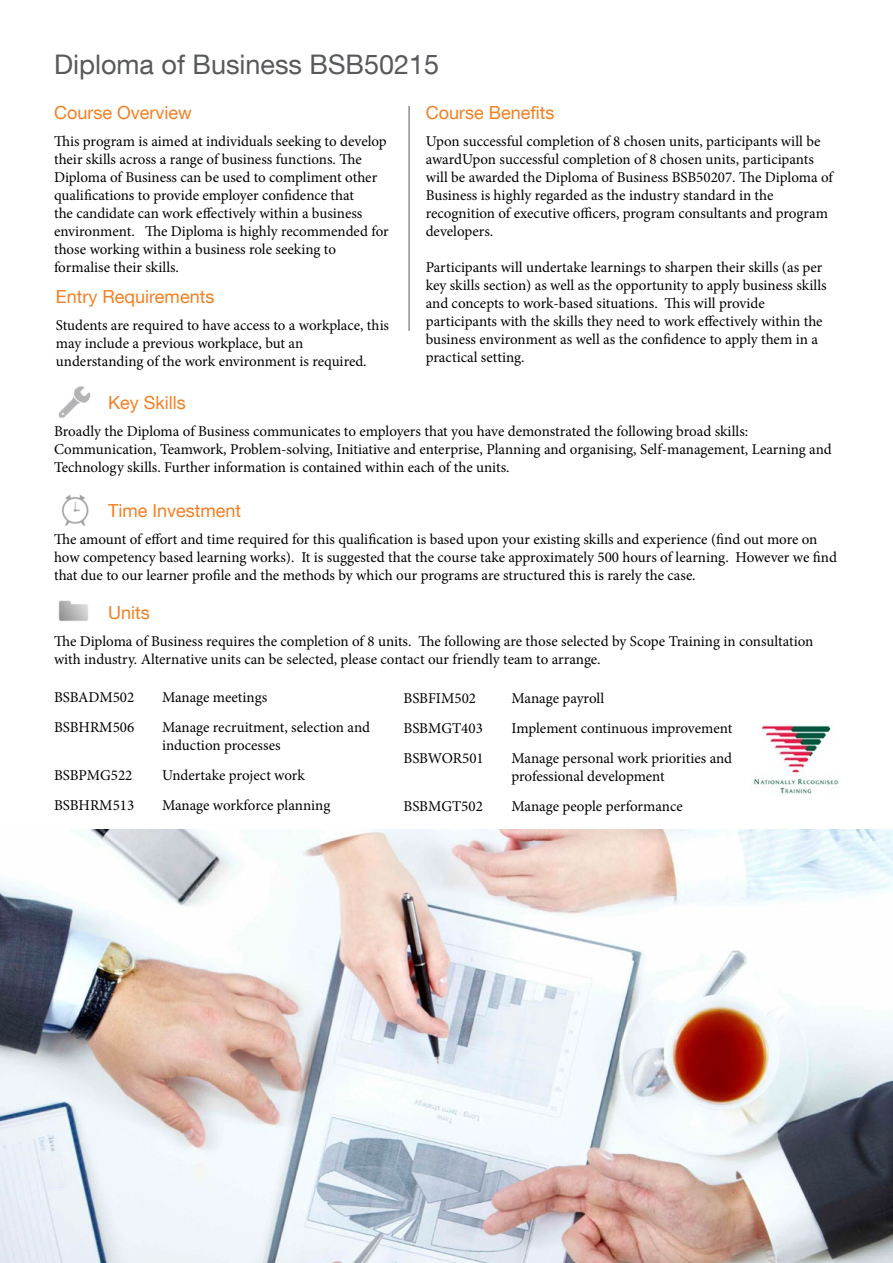
<style>
.page{position:relative;width:893px;height:1263px;background:#fff}
.page>*{position:absolute;margin:0;border:0;box-sizing:border-box;transform-origin:0 0}
.t1{font:27px "Helvetica Neue LT Com";color:#58595b}
.t2{font:18px "Helvetica Neue LT Com";color:#f57e20}
.t3{font:15px/18px "Minion Pro";color:#000}
</style>
<div class="page">
<img style="left:753px;top:725px;width:86px;height:69px">
<img style="left:61px;top:494px;width:28px;height:32px">
<img style="left:58px;top:600px;width:31px;height:22px">
<hr style="left:409px;top:106px;width:1px;height:225px;background:#58595b">
<img style="left:58px;top:386px;width:32px;height:32px">
<img style="left:0;top:829px;width:893px;height:434px">
<h1 class="t1" style="left:54px;top:47px;width:387px">Diploma of Business BSB50215</h1>
<p class="t2" style="left:54px;top:101px;width:139px">Course Overview</p>
<p class="t3" style="left:54px;top:132px;width:336px">This program is aimed at individuals seeking to develop their skills across a range of business functions. The Diploma of Business can be used to compliment other qualifications to provide employer confidence that<br>the candidate can work effectively within a business environment. The Diploma is highly recommended for those working within a business role seeking to formalise their skills.</p>
<p class="t2" style="left:56px;top:285px;width:160px">Entry Requirements</p>
<p class="t3" style="left:56px;top:316px;width:335px">Students are required to have access to a workplace, this may include a previous workplace, but an understanding of the work environment is required.</p>
<p class="t2" style="left:426px;top:101px;width:130px">Course Benefits</p>
<p class="t3" style="left:426px;top:132px;width:409px">Upon successful completion of 8 chosen units, participants will be awardUpon successful completion of 8 chosen units, participants will be awarded the Diploma of Business BSB50207. The Diploma of Business is highly regarded as the industry standard in the recognition of executive officers, program consultants and program developers.</p>
<p class="t3" style="left:426px;top:258px;width:402px">Participants will undertake learnings to sharpen their skills (as per key skills section) as well as the opportunity to apply business skills and concepts to work-based situations. This will provide participants with the skills they need to work effectively within the business environment as well as the confidence to apply them in a practical setting.</p>
<p class="t2" style="left:108px;top:391px;width:79px">Key Skills</p>
<p class="t3" style="left:54px;top:422px;width:779px">Broadly the Diploma of Business communicates to employers that you have demonstrated the following broad skills:<br>Communication, Teamwork, Problem-solving, Initiative and enterprise, Planning and organising, Self-management, Learning and<br>Technology skills. Further information is contained within each of the units.</p>
<p class="t2" style="left:108px;top:499px;width:135px">Time Investment</p>
<p class="t3" style="left:54px;top:530px;width:784px">The amount of effort and time required for this qualification is based upon your existing skills and experience (find out more on how competency based learning works). It is suggested that the course take approximately 500 hours of learning. However we find that due to our learner profile and the methods by which our programs are structured this is rarely the case.</p>
<p class="t2" style="left:108px;top:602px;width:43px">Units</p>
<p class="t3" style="left:54px;top:632px;width:761px">The Diploma of Business requires the completion of 8 units. The following are those selected by Scope Training in consultation with industry. Alternative units can be selected, please contact our friendly team to arrange.</p>
<p class="t3" style="left:54px;top:688px;width:82px">BSBADM502</p>
<p class="t3" style="left:162px;top:688px;width:107px">Manage meetings</p>
<p class="t3" style="left:54px;top:718px;width:82px">BSBHRM506</p>
<p class="t3" style="left:162px;top:718px;width:210px">Manage recruitment, selection and induction processes</p>
<p class="t3" style="left:54px;top:766px;width:80px">BSBPMG522</p>
<p class="t3" style="left:162px;top:766px;width:144px">Undertake project work</p>
<p class="t3" style="left:54px;top:796px;width:82px">BSBHRM513</p>
<p class="t3" style="left:162px;top:796px;width:170px">Manage workforce planning</p>
<p class="t3" style="left:404px;top:689px;width:74px">BSBFIM502</p>
<p class="t3" style="left:512px;top:689px;width:94px">Manage payroll</p>
<p class="t3" style="left:404px;top:719px;width:81px">BSBMGT403</p>
<p class="t3" style="left:512px;top:719px;width:222px">Implement continuous improvement</p>
<p class="t3" style="left:404px;top:749px;width:82px">BSBWOR501</p>
<p class="t3" style="left:512px;top:749px;width:222px">Manage personal work priorities and professional development</p>
<p class="t3" style="left:404px;top:797px;width:81px">BSBMGT502</p>
<p class="t3" style="left:512px;top:797px;width:173px">Manage people performance</p>
</div>
